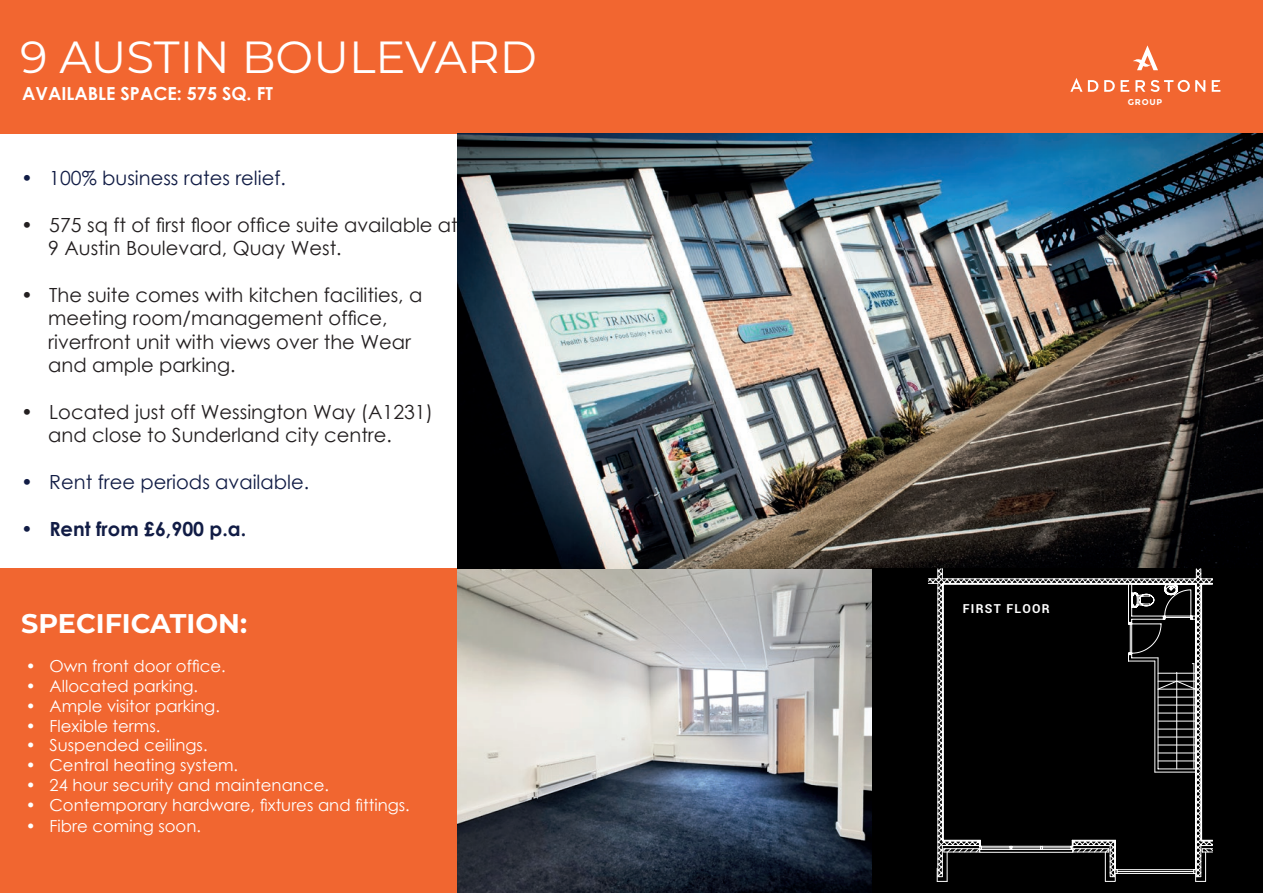
<style>
.page{position:relative;width:1263px;height:893px;background:#fff}
.page>*{position:absolute;margin:0;border:0;box-sizing:border-box;transform-origin:0 0}
.t1{font:45px "Montserrat";color:#fff}
.t2{font:700 27px "Montserrat";color:#fff}
.t3{font:19.5px/23.4px "Century Gothic";color:#231f20}
.t4{font:19.5px "Century Gothic";color:#111c45}
.t5{font:700 19.5px "Century Gothic";color:#111c45}
.t6{font:700 18px "Century Gothic";color:#fff}
.t7{font:16.5px "Century Gothic";color:#fff}
.t8{font:700 12.3px "Roboto";letter-spacing:.1em;color:#fff}
.t9{font:700 8.4px "Montserrat";letter-spacing:.095em;color:#fff}
</style>
<div class="page">
<div style="left:0;top:0;width:1263px;height:133px;background:#f26630"></div>
<svg style="left:1070px;top:78px;width:12px;height:14px"></svg>
<svg style="left:1088px;top:80px;width:10px;height:12px"></svg>
<svg style="left:1104px;top:80px;width:25px;height:12px"></svg>
<svg style="left:1135px;top:80px;width:70px;height:12px"></svg>
<svg style="left:1212px;top:80px;width:8px;height:12px"></svg>
<svg style="left:1133px;top:45px;width:25px;height:25px"></svg>
<div style="left:0;top:568px;width:457px;height:325px;background:#f16630"></div>
<img style="left:457px;top:568px;width:416px;height:325px">
<img style="left:457px;top:133px;width:806px;height:435px">
<div style="left:873px;top:568px;width:390px;height:325px;background:#000"></div>
<svg style="left:928px;top:568px;width:285px;height:309px"></svg>
<hr style="left:942px;top:584px;width:1px;height:257px;background:#fff">
<hr style="left:943px;top:584px;width:1px;height:256px;background:#fff">
<hr style="left:943px;top:583px;width:253px;height:1px;background:#fff">
<hr style="left:943px;top:584px;width:252px;height:1px;background:#fff">
<hr style="left:1195px;top:706px;width:1px;height:164px;background:#fff">
<hr style="left:1176px;top:672px;width:1px;height:97px;background:#fff">
<hr style="left:1158px;top:658px;width:1px;height:111px;background:#fff">
<hr style="left:1154px;top:661px;width:1px;height:111px;background:#fff">
<hr style="left:1158px;top:769px;width:38px;height:1px;background:#fff">
<svg style="left:1157px;top:680px;width:38px;height:81px"></svg>
<hr style="left:1195px;top:619px;width:1px;height:150px;background:#fff">
<hr style="left:1193px;top:664px;width:1px;height:105px;background:#fff">
<hr style="left:1158px;top:745px;width:37px;height:1px;background:#fff">
<hr style="left:1158px;top:737px;width:37px;height:1px;background:#fff">
<hr style="left:1158px;top:729px;width:37px;height:1px;background:#fff">
<hr style="left:1158px;top:721px;width:37px;height:1px;background:#fff">
<hr style="left:1158px;top:713px;width:37px;height:1px;background:#fff">
<hr style="left:1158px;top:705px;width:37px;height:1px;background:#fff">
<hr style="left:1158px;top:697px;width:37px;height:1px;background:#fff">
<hr style="left:1158px;top:689px;width:37px;height:1px;background:#fff">
<hr style="left:1158px;top:681px;width:37px;height:1px;background:#fff">
<hr style="left:1158px;top:673px;width:37px;height:1px;background:#fff">
<hr style="left:1155px;top:772px;width:41px;height:1px;background:#fff">
<svg style="left:1128px;top:569px;width:84px;height:95px"></svg>
<svg style="left:937px;top:840px;width:275px;height:42px"></svg>
<h1 class="t1" style="left:20px;top:26px;width:518px">9 AUSTIN BOULEVARD</h1>
<p class="t6" style="left:22px;top:80px;width:252px">AVAILABLE SPACE: 575 SQ. FT</p>
<p class="t4" style="left:21px;top:164px;width:266px">• 100% business rates relief.</p>
<p class="t3" style="left:48px;top:212px;width:411px;text-indent:-27px">• 575 sq ft of first floor office suite available at<br>9 Austin Boulevard, Quay West.</p>
<p class="t3" style="left:48px;top:283px;width:376px;text-indent:-27px">• The suite comes with kitchen facilities, a meeting room/management office, riverfront unit with views over the Wear and ample parking.</p>
<p class="t3" style="left:48px;top:400px;width:386px;text-indent:-27px">• Located just off Wessington Way (A1231) and close to Sunderland city centre.</p>
<p class="t4" style="left:21px;top:468px;width:289px">• Rent free periods available.</p>
<p class="t5" style="left:21px;top:514px;width:227px">• Rent from £6,900 p.a.</p>
<h2 class="t2" style="left:21px;top:603px;width:227px">SPECIFICATION:</h2>
<p class="t7" style="left:26px;top:655px;width:202px">• Own front door office.</p>
<p class="t7" style="left:26px;top:674px;width:174px">• Allocated parking.</p>
<p class="t7" style="left:26px;top:694px;width:196px">• Ample visitor parking.</p>
<p class="t7" style="left:26px;top:714px;width:136px">• Flexible terms.</p>
<p class="t7" style="left:26px;top:734px;width:183px">• Suspended ceilings.</p>
<p class="t7" style="left:26px;top:754px;width:214px">• Central heating system.</p>
<p class="t7" style="left:26px;top:773px;width:305px">• 24 hour security and maintenance.</p>
<p class="t7" style="left:26px;top:793px;width:386px">• Contemporary hardware, fixtures and fittings.</p>
<p class="t7" style="left:26px;top:815px;width:177px">• Fibre coming soon.</p>
<p class="t9" style="left:1128px;top:97px;width:36px">GROUP</p>
<p class="t8" style="left:963px;top:600px;width:88px">FIRST FLOOR</p>
</div>
